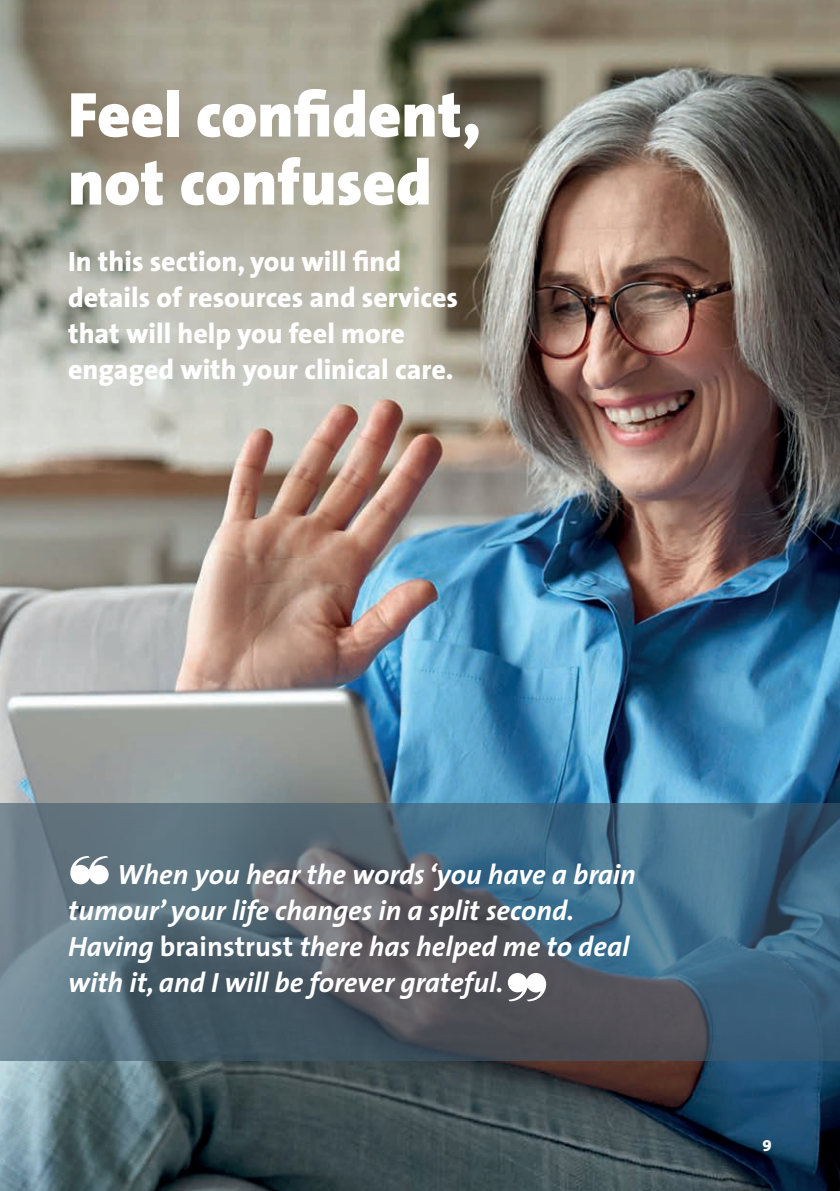
<style>
.page{position:relative;width:840px;height:1191px;background:#fff}
.page>*{position:absolute;margin:0;border:0;box-sizing:border-box;transform-origin:0 0}
.t1{font:900 64px/68px "VA The Sans";color:#fff}
.t2{font:italic 700 28px/36px "VA The Sans";color:#fff}
.t3{font:800 28px/36px "VA The Sans";color:#fff}
.t4{font:16px "VA The Sans Extra Bold Caps";color:#fff}
.s1{font-style:normal}
</style>
<div class="page">
<img style="left:0;top:0;width:839px;height:1191px">
<svg style="left:0;top:803px;width:839px;height:257px;background:#4f6777"></svg>
<svg style="left:70px;top:855px;width:39px;height:29px"></svg>
<svg style="left:507px;top:973px;width:39px;height:28px"></svg>
<h1 class="t1" style="left:68px;top:80px;width:414px">Feel confident, not confused</h1>
<p class="t3" style="left:68px;top:242px;width:391px">In this section, you will find details of resources and services that will help you feel more engaged with your clinical care.</p>
<p class="t2" style="left:68px;top:856px;width:569px;text-indent:49px">When you hear the words ‘you have a brain tumour’ your life changes in a split second.<br>Having <span class="s1">brainstrust</span> there has helped me to deal with it, and I will be forever grateful.</p>
<p class="t4" style="left:762px;top:1132px;width:11px">9</p>
</div>
